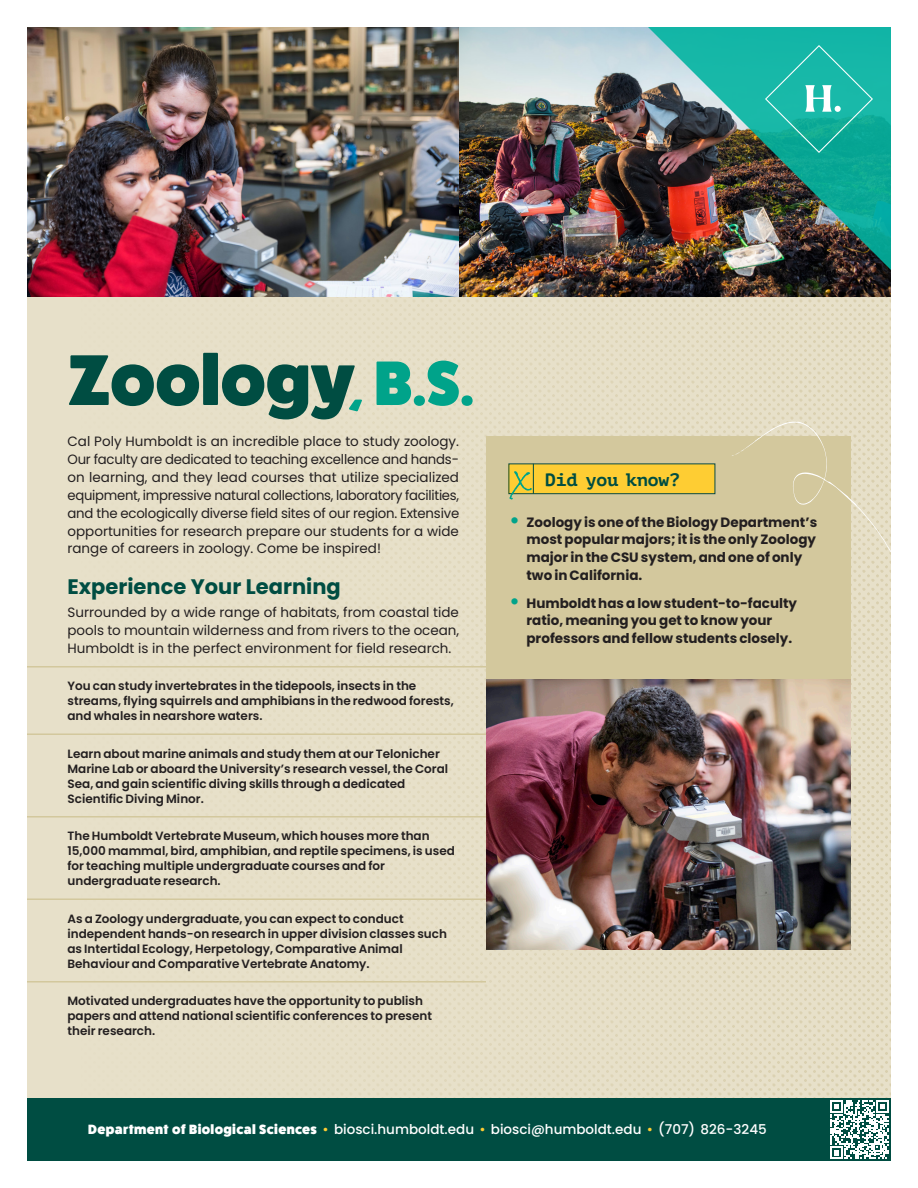
<style>
.page{position:relative;width:918px;height:1188px;background:#fff}
.page>*{position:absolute;margin:0;border:0;box-sizing:border-box;transform-origin:0 0}
.t1{font:800 72px "Fat Frank";color:#004d42}
.t2{font:700 21px "Poppins";color:#004d42}
.t3{font:700 18px "PT Mono";color:#004d42}
.t4{font:13.5px/18px "Poppins";color:#231f20;text-align:justify}
.t5{font:700 13.5px/18px "Poppins";color:#231f20}
.t6{font:500 13.5px "Poppins";color:#fff}
.t7{font:600 12px/15px "Poppins";color:#231f20}
.s1{font-size:63px;color:#00a38a}
.s2{font-family:"Neuzeit Gro";font-weight:400;font-size:22.5px;color:#00a38a}
.s3{font-family:"Fat Frank";font-weight:800}
.s4{color:#fecd33}
</style>
<div class="page">
<div style="left:27px;top:1098px;width:801px;height:63px;background:#004d42"></div>
<div style="left:27px;top:297px;width:864px;height:801px;background:#e7e0c9"></div>
<hr style="left:27px;top:666px;width:459px;height:2px;background:#d3c89d">
<hr style="left:27px;top:734px;width:459px;height:1px;background:#d3c89d">
<hr style="left:27px;top:816px;width:459px;height:2px;background:#d3c89d">
<hr style="left:27px;top:898px;width:459px;height:2px;background:#d3c89d">
<hr style="left:27px;top:981px;width:459px;height:1px;background:#d3c89d">
<img style="left:486px;top:680px;width:364px;height:270px">
<div style="left:486px;top:436px;width:364px;height:244px;background:#d3c89d"></div>
<div style="left:509px;top:464px;width:206px;height:30px;background:#fecd33"></div>
<div style="left:508px;top:464px;width:207px;height:30px;border:1px solid #0b4b45"></div>
<svg style="left:510px;top:471px;width:22px;height:29px"></svg>
<hr style="left:533px;top:464px;width:1px;height:30px;background:#004d42">
<img style="left:459px;top:27px;width:432px;height:270px">
<img style="left:27px;top:27px;width:432px;height:270px">
<svg style="left:732px;top:422px;width:159px;height:147px"></svg>
<img style="left:648px;top:27px;width:243px;height:243px">
<svg style="left:765px;top:45px;width:108px;height:108px;background:#22b7a7"></svg>
<div style="left:828px;top:1098px;width:63px;height:63px;background:#004d42"></div>
<svg style="left:830px;top:1100px;width:59px;height:59px"></svg>
<h1 class="t1" style="left:68px;top:340px;width:408px">Zoology<span class="s1">, B.S.</span></h1>
<p class="t4" style="left:68px;top:432px;width:393px">Cal Poly Humboldt is an incredible place to study zoology.<br>Our faculty are dedicated to teaching excellence and hands&shy;on learning, and they lead courses that utilize specialized equipment, impressive natural collections, laboratory facilities, and the ecologically diverse field sites of our region. Extensive opportunities for research prepare our students for a wide range of careers in zoology. Come be inspired!</p>
<h2 class="t2" style="left:68px;top:574px;width:275px">Experience Your Learning</h2>
<p class="t4" style="left:68px;top:603px;width:393px">Surrounded by a wide range of habitats, from coastal tide pools to mountain wilderness and from rivers to the ocean, Humboldt is in the perfect environment for field research.</p>
<p class="t7" style="left:68px;top:678px;width:388px">You can study invertebrates in the tidepools, insects in the streams, flying squirrels and amphibians in the redwood forests, and whales in nearshore waters.</p>
<p class="t7" style="left:68px;top:746px;width:382px">Learn about marine animals and study them at our Telonicher Marine Lab or aboard the University’s research vessel, the Coral Sea, and gain scientific diving skills through a dedicated Scientific Diving Minor.</p>
<p class="t7" style="left:68px;top:828px;width:389px">The Humboldt Vertebrate Museum, which houses more than 15,000 mammal, bird, amphibian, and reptile specimens, is used for teaching multiple undergraduate courses and for undergraduate research.</p>
<p class="t7" style="left:68px;top:911px;width:381px">As a Zoology undergraduate, you can expect to conduct independent hands-on research in upper division classes such as Intertidal Ecology, Herpetology, Comparative Animal Behaviour and Comparative Vertebrate Anatomy.</p>
<p class="t7" style="left:68px;top:993px;width:366px">Motivated undergraduates have the opportunity to publish papers and attend national scientific conferences to present their research.</p>
<h3 class="t3" style="left:545px;top:469px;width:136px">Did you know?</h3>
<p class="t5" style="left:526px;top:513px;width:292px;text-indent:-20px"><span class="s2">•</span> Zoology is one of the Biology Department’s most popular majors; it is the only Zoology major in the CSU system, and one of only two in California.</p>
<p class="t5" style="left:526px;top:594px;width:272px;text-indent:-20px"><span class="s2">•</span> Humboldt has a low student-to-faculty ratio, meaning you get to know your professors and fellow students closely.</p>
<p class="t6" style="left:88px;top:1122px;width:680px"><span class="s3">Department of Biological Sciences</span> <span class="s4">•</span> biosci.humboldt.edu <span class="s4">•</span> biosci@humboldt.edu <span class="s4">•</span> (707) 826-3245</p>
</div>
